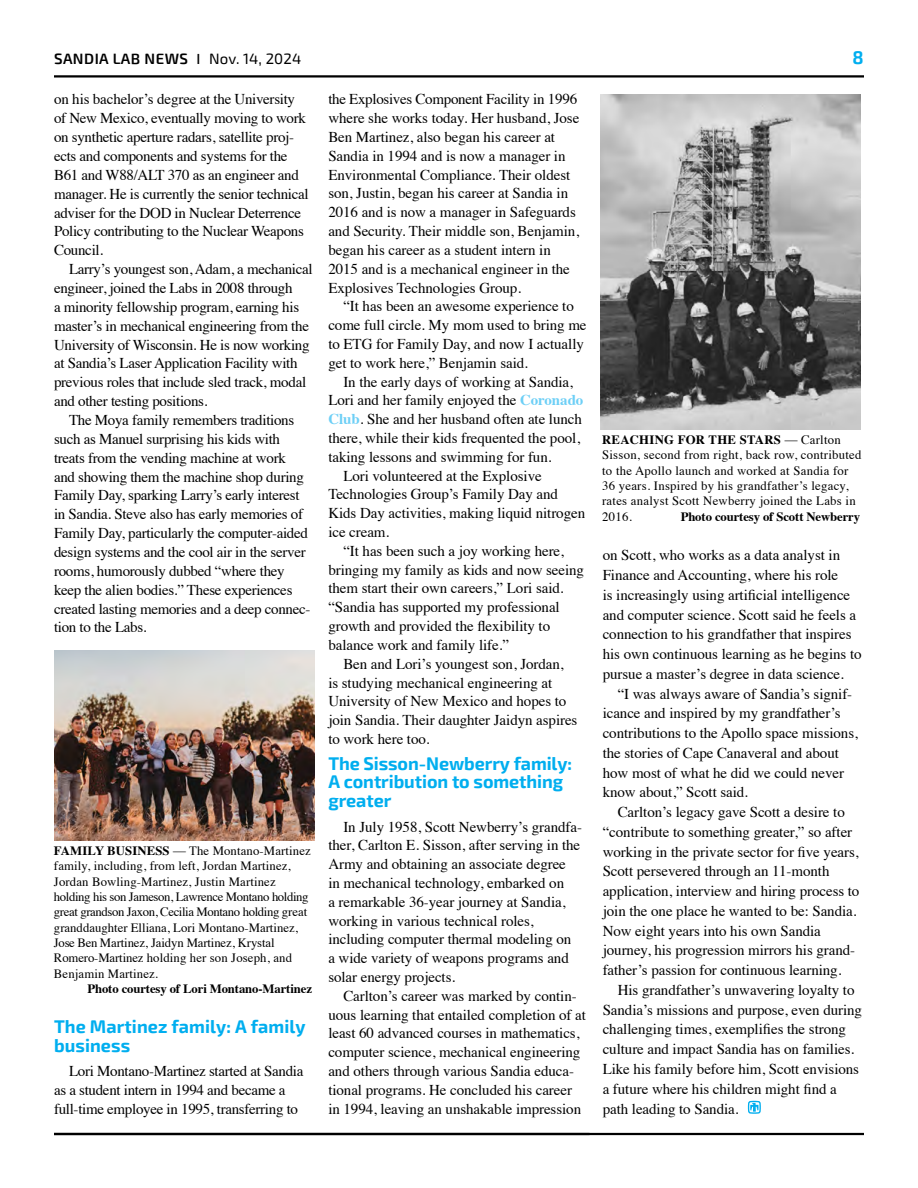
<style>
.page{position:relative;width:918px;height:1188px;background:#fff}
.page>*{position:absolute;margin:0;border:0;box-sizing:border-box;transform-origin:0 0}
.Body_Head_1{font:700 18px/18.8px "Exo 2";letter-spacing:-.005em;color:#00aeef}
.Body{font:15px/18.8px "Times";letter-spacing:-.005em;color:#000}
.t1{font:600 15px "Exo 2";letter-spacing:.03em;color:#000}
.Photo_Caption_1_3_Column{font:12.75px/15.3px "Times";letter-spacing:.01em;color:#000}
.Photo_Caption_1_3_Column-2{font:700 12.75px "Times";letter-spacing:-.01em;color:#000}
.s1{font-family:"Times";font-weight:700}
.s2{font-weight:400}
.s3{font-weight:700;color:#6dcff6}
.s4{font-weight:700}
.s5{font-family:"Times New Roman"}
</style>
<div class="page">
<hr style="left:54px;top:1133px;width:810px;height:2px;background:#000">
<hr style="left:54px;top:75px;width:810px;height:3px;background:#000">
<svg style="left:748px;top:1101px;width:13px;height:13px"></svg>
<img style="left:54px;top:650px;width:261px;height:191px">
<img style="left:600px;top:94px;width:261px;height:335px">
<p class="t1" style="left:54px;top:50px;width:249px">SANDIA LAB NEWS <span class="s1">|</span> <span class="s2">Nov. 14, 2024</span></p>
<p class="Body_Head_1" style="left:852px;top:48px;width:13px">8</p>
<p class="Body" style="left:54px;top:89px;width:256px">on his bachelor’s degree at the University of New Mexico, eventually moving to work on synthetic aperture radars, satellite proj&shy;ects and components and systems for the B61 and W88/ALT 370 as an engineer and manager. He is currently the senior technical adviser for the DOD in Nuclear Deterrence Policy contributing to the Nuclear Weapons Council.</p>
<p class="Body" style="left:54px;top:258px;width:260px;text-indent:15px">Larry’s youngest son, Adam, a mechanical engineer, joined the Labs in 2008 through<br>a minority fellowship program, earning his master’s in mechanical engineering from the University of Wisconsin. He is now working at Sandia’s Laser Application Facility with previous roles that include sled track, modal and other testing positions.</p>
<p class="Body" style="left:54px;top:409px;width:258px;text-indent:15px">The Moya family remembers traditions such as Manuel surprising his kids with treats from the vending machine at work and showing them the machine shop during Family Day, sparking Larry’s early interest in Sandia. Steve also has early memories of Family Day, particularly the computer-aided design systems and the cool air in the server rooms, humorously dubbed “where they keep the alien bodies.” These experiences created lasting memories and a deep connec&shy;tion to the Labs.</p>
<p class="Body" style="left:328px;top:89px;width:253px">the Explosives Component Facility in 1996 where she works today. Her husband, Jose Ben Martinez, also began his career at Sandia in 1994 and is now a manager in Environmental Compliance. Their oldest son, Justin, began his career at Sandia in 2016 and is now a manager in Safeguards and Security. Their middle son, Benjamin, began his career as a student intern in 2015 and is a mechanical engineer in the Explosives Technologies Group.</p>
<p class="Body" style="left:328px;top:296px;width:260px;text-indent:15px">“It has been an awesome experience to come full circle. My mom used to bring me to ETG for Family Day, and now I actually get to work here,” Benjamin said.</p>
<p class="Body" style="left:328px;top:371px;width:257px;text-indent:15px">In the early days of working at Sandia, Lori and her family enjoyed the <span class="s3">Coronado Club</span>. She and her husband often ate lunch there, while their kids frequented the pool, taking lessons and swimming for fun.</p>
<p class="Body" style="left:328px;top:465px;width:258px;text-indent:15px">Lori volunteered at the Explosive<br>Technologies Group’s Family Day and<br>Kids Day activities, making liquid nitrogen ice cream.</p>
<p class="Body" style="left:328px;top:540px;width:257px;text-indent:15px">“It has been such a joy working here, bringing my family as kids and now seeing them start their own careers,” Lori said. “Sandia has supported my professional growth and provided the flexibility to balance work and family life.”</p>
<p class="Body" style="left:328px;top:653px;width:251px;text-indent:15px">Ben and Lori’s youngest son, Jordan,<br>is studying mechanical engineering at University of New Mexico and hopes to join Sandia. Their daughter Jaidyn aspires to work here too.</p>
<p class="Body_Head_1" style="left:328px;top:753px;width:245px">The Sisson-Newberry family:<br>A contribution to something greater</p>
<p class="Body" style="left:328px;top:816px;width:255px;text-indent:15px">In July 1958, Scott Newberry’s grandfa&shy;ther, Carlton E. Sisson, after serving in the Army and obtaining an associate degree<br>in mechanical technology, embarked on<br>a remarkable 36-year journey at Sandia, working in various technical roles, including computer thermal modeling on<br>a wide variety of weapons programs and solar energy projects.</p>
<p class="Body" style="left:328px;top:985px;width:259px;text-indent:15px">Carlton’s career was marked by contin&shy;uous learning that entailed completion of at least 60 advanced courses in mathematics, computer science, mechanical engineering and others through various Sandia educa&shy;tional programs. He concluded his career in 1994, leaving an unshakable impression</p>
<p class="Photo_Caption_1_3_Column" style="left:602px;top:431px;width:261px"><span class="s4">REACHING FOR THE STARS</span> <span class="s5">—</span> Carlton Sisson, second from right, back row, contributed to the Apollo launch and worked at Sandia for 36 years. Inspired by his grandfather’s legacy, rates analyst Scott Newberry joined the Labs in 2016.</p>
<p class="Photo_Caption_1_3_Column-2" style="left:681px;top:504px;width:181px">Photo courtesy of Scott Newberry</p>
<p class="Body" style="left:603px;top:544px;width:260px;line-height:19.8px">on Scott, who works as a data analyst in Finance and Accounting, where his role<br>is increasingly using artificial intelligence and computer science. Scott said he feels a connection to his grandfather that inspires his own continuous learning as he begins to pursue a master’s degree in data science.</p>
<p class="Body" style="left:603px;top:682px;width:257px;line-height:19.8px;text-indent:15px">“I was always aware of Sandia’s signif&shy;icance and inspired by my grandfather’s contributions to the Apollo space missions, the stories of Cape Canaveral and about how most of what he did we could never know about,” Scott said.</p>
<p class="Body" style="left:603px;top:801px;width:258px;line-height:19.8px;text-indent:15px">Carlton’s legacy gave Scott a desire to “contribute to something greater,” so after working in the private sector for five years, Scott persevered through an 11-month application, interview and hiring process to join the one place he wanted to be: Sandia.<br>Now eight years into his own Sandia journey, his progression mirrors his grand&shy;father’s passion for continuous learning.</p>
<p class="Body" style="left:603px;top:979px;width:261px;line-height:19.8px;text-indent:15px">His grandfather’s unwavering loyalty to Sandia’s missions and purpose, even during challenging times, exemplifies the strong culture and impact Sandia has on families.<br>Like his family before him, Scott envisions a future where his children might find a path leading to Sandia.</p>
<p class="Photo_Caption_1_3_Column" style="left:54px;top:842px;width:258px"><span class="s4">FAMILY BUSINESS</span> <span class="s5">—</span> The Montano-Martinez family, including, from left, Jordan Martinez, Jordan Bowling-Martinez, Justin Martinez holding his son Jameson, Lawrence Montano holding great grandson Jaxon, Cecilia Montano holding great granddaughter Elliana, Lori Montano-Martinez, Jose Ben Martinez, Jaidyn Martinez, Krystal Romero-Martinez holding her son Joseph, and Benjamin Martinez.</p>
<p class="Photo_Caption_1_3_Column-2" style="left:87px;top:976px;width:226px">Photo courtesy of Lori Montano-Martinez</p>
<p class="Body_Head_1" style="left:54px;top:1016px;width:253px">The Martinez family: A family business</p>
<p class="Body" style="left:54px;top:1060px;width:251px;text-indent:15px">Lori Montano-Martinez started at Sandia as a student intern in 1994 and became a full-time employee in 1995, transferring to</p>
</div>
